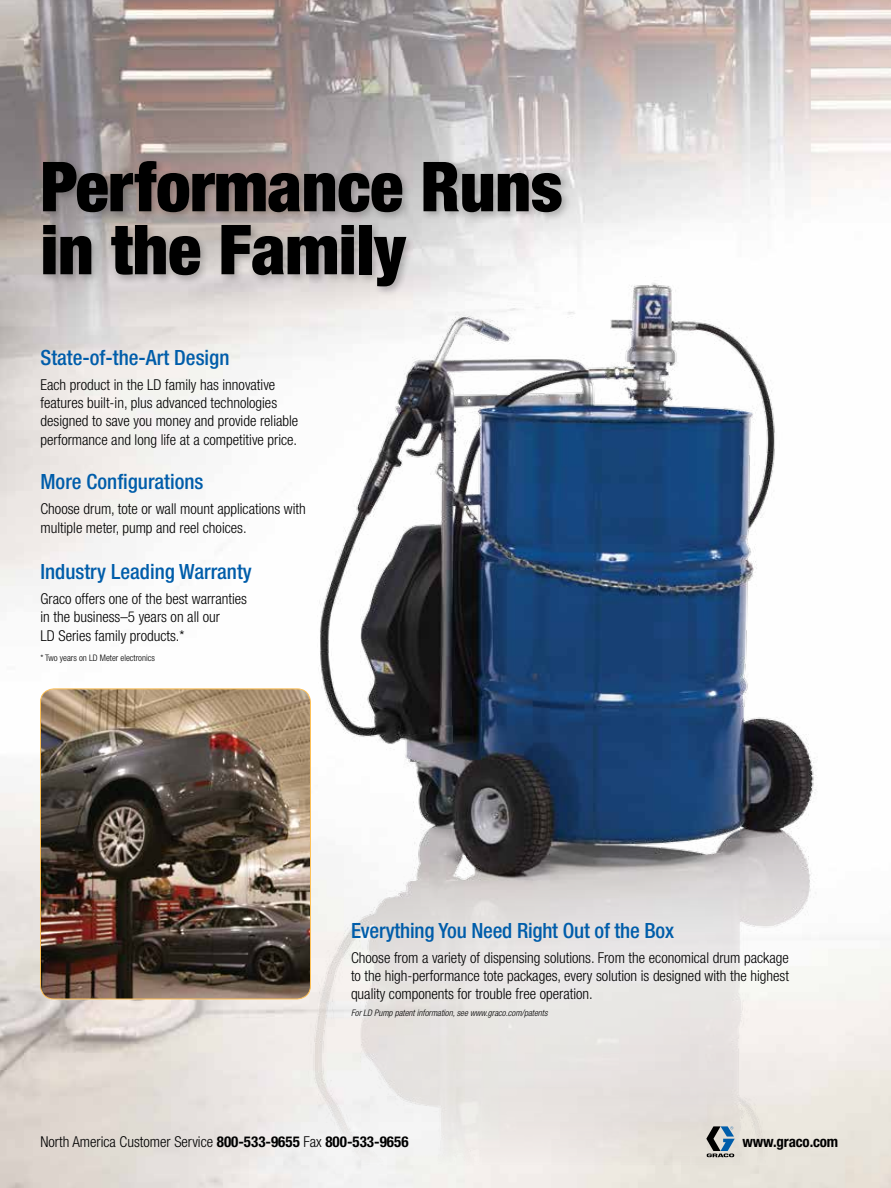
<style>
.page{position:relative;width:891px;height:1188px;background:#fff}
.page>*{position:absolute;margin:0;border:0;box-sizing:border-box;transform-origin:0 0}
.t1{font:900 condensed 69px/63px "Helvetica Neue LT Std";letter-spacing:-.005em;color:#000}
.t2{font:500 condensed 21px "Helvetica Neue LT Std";color:#005daa}
.t3{font:300 condensed 15px/18px "Helvetica Neue LT Std";color:#000}
.t4{font:700 condensed 15px "Helvetica Neue LT Std";letter-spacing:-.01em;color:#000}
.t5{font:italic 300 condensed 9px "Helvetica Neue LT Std";color:#000}
.t6{font:300 condensed 9px "Helvetica Neue LT Std";color:#000}
.s1{font-weight:700}
</style>
<div class="page">
<img style="left:0;top:0;width:891px;height:1188px">
<img style="left:293px;top:225px;width:598px;height:963px">
<img style="left:40px;top:689px;width:270px;height:310px">
<div style="left:40px;top:688px;width:271px;height:311px;border:1px solid #fdc057;border-radius:14px"></div>
<div style="left:39px;top:157px;width:533px;height:140px;background:#000;opacity:.24"></div>
<svg style="left:706px;top:1126px;width:29px;height:31px"></svg>
<h1 class="t1" style="left:40px;top:154px;width:524px">Performance Runs in the Family</h1>
<h2 class="t2" style="left:40px;top:345px;width:191px">State-of-the-Art Design</h2>
<p class="t3" style="left:40px;top:375px;width:259px">Each product in the LD family has innovative features built-in, plus advanced technologies designed to save you money and provide reliable</p>
<p class="t3" style="left:40px;top:431px;width:258px">performance and long life at a competitive price.</p>
<h2 class="t2" style="left:40px;top:469px;width:165px">More Configurations</h2>
<p class="t3" style="left:40px;top:498px;width:267px;line-height:19.5px">Choose drum, tote or wall mount applications with multiple meter, pump and reel choices.</p>
<h2 class="t2" style="left:40px;top:559px;width:213px">Industry Leading Warranty</h2>
<p class="t3" style="left:40px;top:589px;width:208px">Graco offers one of the best warranties in the business–5 years on all our</p>
<p class="t3" style="left:40px;top:627px;width:146px">LD Series family products.*</p>
<p class="t6" style="left:40px;top:652px;width:116px">* Two years on LD Meter electronics</p>
<h2 class="t2" style="left:351px;top:918px;width:324px">Everything You Need Right Out of the Box</h2>
<p class="t3" style="left:351px;top:949px;width:439px;text-align:justify">Choose from a variety of dispensing solutions. From the economical drum package to the high-performance tote packages, every solution is designed with the highest quality components for trouble free operation.</p>
<p class="t5" style="left:351px;top:1008px;width:198px">For LD Pump patent information, see www.graco.com/patents</p>
<p class="t3" style="left:40px;top:1133px;width:370px">North America Customer Service <span class="s1">800-533-9655</span> Fax <span class="s1">800-533-9656</span></p>
<p class="t4" style="left:742px;top:1133px;width:97px">www.graco.com</p>
</div>
